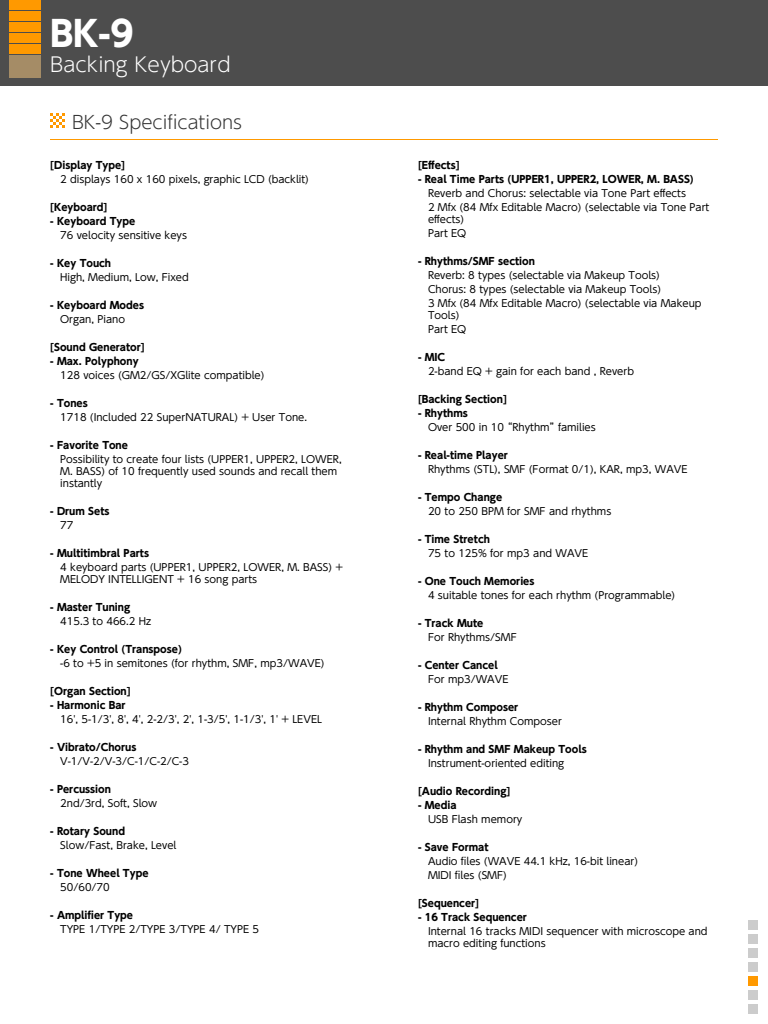
<style>
.page{position:relative;width:768px;height:1024px;background:#fff}
.page>*{position:absolute;margin:0;border:0;box-sizing:border-box;transform-origin:0 0}
.t1{font:700 35px "UD Shin Go Pro";color:#fff}
.t2{font:300 20px "UD Shin Go Pro";color:#fff}
.t3{font:300 18px "UD Shin Go Pro";color:#333}
.t4{font:10px/14px "UD Shin Go Pro";color:#000}
.t5{font:700 10px "UD Shin Go Pro";color:#000}
</style>
<div class="page">
<div style="left:0;top:0;width:768px;height:86px;background:#4d4d4d"></div>
<div style="left:9px;top:0;width:32px;height:10px;background:#f90"></div>
<div style="left:9px;top:11px;width:32px;height:10px;background:#f90"></div>
<div style="left:9px;top:22px;width:32px;height:10px;background:#f90"></div>
<div style="left:9px;top:33px;width:32px;height:10px;background:#f90"></div>
<div style="left:9px;top:44px;width:32px;height:10px;background:#f90"></div>
<div style="left:9px;top:55px;width:32px;height:23px;background:#a58c66"></div>
<svg style="left:50px;top:113px;width:15px;height:15px"></svg>
<hr style="left:50px;top:139px;width:668px;height:1px;background:#f90">
<div style="left:748px;top:920px;width:10px;height:10px;background:#ccc"></div>
<div style="left:748px;top:976px;width:10px;height:10px;background:#f90"></div>
<div style="left:748px;top:962px;width:10px;height:10px;background:#ccc"></div>
<div style="left:748px;top:948px;width:10px;height:10px;background:#ccc"></div>
<div style="left:748px;top:990px;width:10px;height:10px;background:#ccc"></div>
<div style="left:748px;top:934px;width:10px;height:10px;background:#ccc"></div>
<div style="left:748px;top:1004px;width:10px;height:10px;background:#ccc"></div>
<h1 class="t1" style="left:50px;top:5px;width:85px">BK-9</h1>
<h2 class="t2" style="left:50px;top:48px;width:182px">Backing Keyboard</h2>
<h3 class="t3" style="left:72px;top:107px;width:172px">BK-9 Specifications</h3>
<p class="t5" style="left:50px;top:157px;width:76px">[Display Type]</p>
<p class="t4" style="left:60px;top:172px;width:250px">2 displays 160 x 160 pixels, graphic LCD (backlit)</p>
<p class="t5" style="left:50px;top:199px;width:59px">[Keyboard]</p>
<p class="t5" style="left:50px;top:213px;width:87px">- Keyboard Type</p>
<p class="t4" style="left:60px;top:228px;width:128px">76 velocity sensitive keys</p>
<p class="t5" style="left:50px;top:255px;width:62px">- Key Touch</p>
<p class="t4" style="left:60px;top:270px;width:130px">High, Medium, Low, Fixed</p>
<p class="t5" style="left:50px;top:297px;width:95px">- Keyboard Modes</p>
<p class="t4" style="left:60px;top:312px;width:66px">Organ, Piano</p>
<p class="t5" style="left:50px;top:339px;width:96px">[Sound Generator]</p>
<p class="t5" style="left:50px;top:353px;width:90px">- Max. Polyphony</p>
<p class="t4" style="left:60px;top:368px;width:206px">128 voices (GM2/GS/XGlite compatible)</p>
<p class="t5" style="left:50px;top:395px;width:39px">- Tones</p>
<p class="t4" style="left:60px;top:410px;width:248px">1718 (Included 22 SuperNATURAL) + User Tone.</p>
<p class="t5" style="left:50px;top:437px;width:79px">- Favorite Tone</p>
<p class="t4" style="left:60px;top:453px;width:283px;line-height:12px">Possibility to create four lists (UPPER1, UPPER2, LOWER,<br>M. BASS) of 10 frequently used sounds and recall them instantly</p>
<p class="t5" style="left:50px;top:503px;width:61px">- Drum Sets</p>
<p class="t4" style="left:60px;top:518px;width:15px">77</p>
<p class="t5" style="left:50px;top:545px;width:100px">- Multitimbral Parts</p>
<p class="t4" style="left:60px;top:561px;width:284px;line-height:12px">4 keyboard parts (UPPER1, UPPER2, LOWER, M. BASS) +<br>MELODY INTELLIGENT + 16 song parts</p>
<p class="t5" style="left:50px;top:599px;width:82px">- Master Tuning</p>
<p class="t4" style="left:60px;top:614px;width:92px">415.3 to 466.2 Hz</p>
<p class="t5" style="left:50px;top:641px;width:133px">- Key Control (Transpose)</p>
<p class="t4" style="left:60px;top:656px;width:266px">-6 to +5 in semitones (for rhythm, SMF, mp3/WAVE)</p>
<p class="t5" style="left:50px;top:683px;width:82px">[Organ Section]</p>
<p class="t5" style="left:50px;top:697px;width:77px">- Harmonic Bar</p>
<p class="t4" style="left:60px;top:712px;width:263px">16', 5-1/3', 8', 4', 2-2/3', 2', 1-3/5', 1-1/3', 1' + LEVEL</p>
<p class="t5" style="left:50px;top:739px;width:88px">- Vibrato/Chorus</p>
<p class="t4" style="left:60px;top:754px;width:130px">V-1/V-2/V-3/C-1/C-2/C-3</p>
<p class="t5" style="left:50px;top:781px;width:62px">- Percussion</p>
<p class="t4" style="left:60px;top:796px;width:99px">2nd/3rd, Soft, Slow</p>
<p class="t5" style="left:50px;top:823px;width:76px">- Rotary Sound</p>
<p class="t4" style="left:60px;top:838px;width:118px">Slow/Fast, Brake, Level</p>
<p class="t5" style="left:50px;top:865px;width:100px">- Tone Wheel Type</p>
<p class="t4" style="left:60px;top:880px;width:51px">50/60/70</p>
<p class="t5" style="left:50px;top:907px;width:84px">- Amplifier Type</p>
<p class="t4" style="left:60px;top:922px;width:200px">TYPE 1/TYPE 2/TYPE 3/TYPE 4/ TYPE 5</p>
<p class="t5" style="left:418px;top:157px;width:43px">[Effects]</p>
<p class="t5" style="left:418px;top:171px;width:277px">- Real Time Parts (UPPER1, UPPER2, LOWER, M. BASS)</p>
<p class="t4" style="left:428px;top:186px;width:283px">Reverb and Chorus: selectable via Tone Part effects<br>2 Mfx (84 Mfx Editable Macro) (selectable via Tone Part</p>
<p class="t4" style="left:428px;top:212px;width:40px">effects)<br>Part EQ</p>
<p class="t5" style="left:418px;top:253px;width:119px">- Rhythms/SMF section</p>
<p class="t4" style="left:428px;top:268px;width:275px">Reverb: 8 types (selectable via Makeup Tools)<br>Chorus: 8 types (selectable via Makeup Tools)<br>3 Mfx (84 Mfx Editable Macro) (selectable via Makeup</p>
<p class="t4" style="left:428px;top:308px;width:40px">Tools)<br>Part EQ</p>
<p class="t5" style="left:418px;top:349px;width:29px">- MIC</p>
<p class="t4" style="left:428px;top:364px;width:208px">2-band EQ + gain for each band , Reverb</p>
<p class="t5" style="left:418px;top:391px;width:90px">[Backing Section]</p>
<p class="t5" style="left:418px;top:405px;width:51px">- Rhythms</p>
<p class="t4" style="left:428px;top:420px;width:169px">Over 500 in 10 “Rhythm”families</p>
<p class="t5" style="left:418px;top:447px;width:92px">- Real-time Player</p>
<p class="t4" style="left:428px;top:462px;width:261px">Rhythms (STL), SMF (Format 0/1), KAR, mp3, WAVE</p>
<p class="t5" style="left:418px;top:489px;width:86px">- Tempo Change</p>
<p class="t4" style="left:428px;top:504px;width:185px">20 to 250 BPM for SMF and rhythms</p>
<p class="t5" style="left:418px;top:531px;width:73px">- Time Stretch</p>
<p class="t4" style="left:428px;top:546px;width:162px">75 to 125% for mp3 and WAVE</p>
<p class="t5" style="left:418px;top:573px;width:118px">- One Touch Memories</p>
<p class="t4" style="left:428px;top:588px;width:249px">4 suitable tones for each rhythm (Programmable)</p>
<p class="t5" style="left:418px;top:615px;width:67px">- Track Mute</p>
<p class="t4" style="left:428px;top:630px;width:90px">For Rhythms/SMF</p>
<p class="t5" style="left:418px;top:657px;width:81px">- Center Cancel</p>
<p class="t4" style="left:428px;top:672px;width:82px">For mp3/WAVE</p>
<p class="t5" style="left:418px;top:699px;width:102px">- Rhythm Composer</p>
<p class="t4" style="left:428px;top:714px;width:135px">Internal Rhythm Composer</p>
<p class="t5" style="left:418px;top:741px;width:170px">- Rhythm and SMF Makeup Tools</p>
<p class="t4" style="left:428px;top:756px;width:138px">Instrument-oriented editing</p>
<p class="t5" style="left:418px;top:783px;width:94px">[Audio Recording]</p>
<p class="t5" style="left:418px;top:797px;width:40px">- Media</p>
<p class="t4" style="left:428px;top:812px;width:96px">USB Flash memory</p>
<p class="t5" style="left:418px;top:839px;width:72px">- Save Format</p>
<p class="t4" style="left:428px;top:854px;width:212px">Audio files (WAVE 44.1 kHz, 16-bit linear)<br>MIDI files (SMF)</p>
<p class="t5" style="left:418px;top:895px;width:63px">[Sequencer]</p>
<p class="t5" style="left:418px;top:909px;width:110px">- 16 Track Sequencer</p>
<p class="t4" style="left:428px;top:925px;width:281px;line-height:12px">Internal 16 tracks MIDI sequencer with microscope and macro editing functions</p>
</div>
